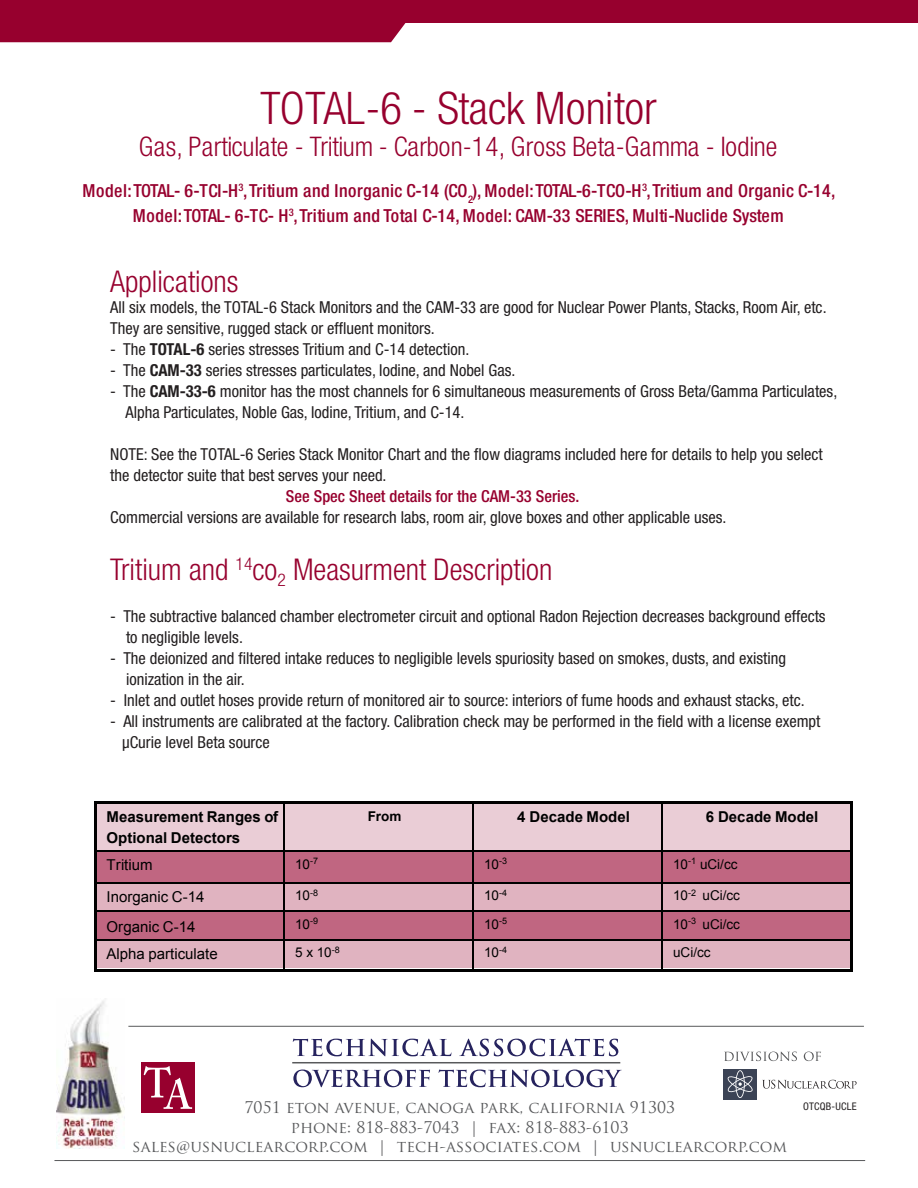
<style>
.page{position:relative;width:918px;height:1188px;background:#fff}
.page>*{position:absolute;margin:0;border:0;box-sizing:border-box;transform-origin:0 0}
.t1{font:300 condensed 45px "Helvetica Neue";letter-spacing:-.005em;color:#97002e}
.t2{font:300 condensed 30px "Helvetica Neue";color:#97002e}
.t3{font:300 condensed 27px "Helvetica Neue";color:#97002e}
.t4{font:500 condensed 18px/25.5px "Helvetica Neue";letter-spacing:.02em;color:#97002e;text-align:center}
.t5{font:condensed 16.5px/21px "Helvetica Neue";color:#231f20}
.t6{font:500 condensed 16.5px "Helvetica Neue";color:#97002e}
.t7{font:15.75px/19.5px "Trajan Pro";letter-spacing:.005em;color:#58595b;text-align:center}
.t8{font:700 15px/21px "Arial";color:#000}
.t9{font:15px "Arial";color:#000}
.t10{font:13.5px "Arial";letter-spacing:.005em;color:#000}
.t11{font:700 13.5px "Arial";color:#000}
.t12{font:condensed 10.5px "Helvetica Neue";letter-spacing:.02em;color:#231f20}
.s1{font-weight:700}
</style>
<div class="page">
<div style="left:723px;top:1069px;width:34px;height:30px;background:#3b4355"></div>
<svg style="left:727px;top:1070px;width:26px;height:28px"></svg>
<div style="left:0;top:23px;width:406px;height:19px;background:#97002e"></div>
<div style="left:0;top:0;width:918px;height:23px;background:#97002e"></div>
<hr style="left:54px;top:1160px;width:811px;height:1px;background:#58595b">
<img style="left:57px;top:1000px;width:67px;height:149px">
<svg style="left:293px;top:1039px;width:158px;height:17px"></svg>
<svg style="left:459px;top:1039px;width:159px;height:17px"></svg>
<svg style="left:293px;top:1070px;width:137px;height:17px"></svg>
<svg style="left:439px;top:1070px;width:183px;height:17px"></svg>
<hr style="left:292px;top:1062px;width:328px;height:1px;background:#58595b">
<hr style="left:128px;top:1026px;width:736px;height:1px;background:#58595b">
<div style="left:141px;top:1062px;width:54px;height:51px;background:#97002e"></div>
<svg style="left:144px;top:1066px;width:48px;height:43px"></svg>
<svg style="left:724px;top:1052px;width:73px;height:9px"></svg>
<svg style="left:804px;top:1052px;width:17px;height:9px"></svg>
<svg style="left:762px;top:1080px;width:95px;height:9px"></svg>
<div style="left:98px;top:804px;width:186px;height:47px;background:#eacdd6"></div>
<div style="left:285px;top:804px;width:187px;height:47px;background:#eacdd6"></div>
<div style="left:474px;top:804px;width:188px;height:47px;background:#eacdd6"></div>
<div style="left:663px;top:804px;width:187px;height:47px;background:#eacdd6"></div>
<svg style="left:94px;top:801px;width:4px;height:3px"></svg>
<hr style="left:98px;top:801px;width:186px;height:3px;background:#000">
<hr style="left:286px;top:801px;width:186px;height:3px;background:#000">
<svg style="left:472px;top:801px;width:4px;height:3px"></svg>
<hr style="left:476px;top:801px;width:186px;height:3px;background:#000">
<hr style="left:664px;top:801px;width:186px;height:3px;background:#000">
<svg style="left:94px;top:804px;width:4px;height:47px"></svg>
<hr style="left:284px;top:804px;width:1px;height:47px;background:#000">
<hr style="left:472px;top:804px;width:2px;height:47px;background:#000">
<hr style="left:662px;top:804px;width:1px;height:47px;background:#000">
<svg style="left:850px;top:804px;width:3px;height:47px"></svg>
<div style="left:98px;top:852px;width:186px;height:30px;background:#c06681"></div>
<div style="left:285px;top:852px;width:187px;height:30px;background:#c06681"></div>
<div style="left:474px;top:852px;width:188px;height:30px;background:#c06681"></div>
<div style="left:663px;top:852px;width:187px;height:30px;background:#c06681"></div>
<hr style="left:98px;top:851px;width:186px;height:1px;background:#000">
<hr style="left:285px;top:851px;width:187px;height:1px;background:#000">
<hr style="left:474px;top:851px;width:188px;height:1px;background:#000">
<hr style="left:663px;top:851px;width:187px;height:1px;background:#000">
<svg style="left:94px;top:852px;width:4px;height:30px"></svg>
<hr style="left:284px;top:852px;width:1px;height:30px;background:#000">
<hr style="left:472px;top:852px;width:2px;height:30px;background:#000">
<hr style="left:662px;top:852px;width:1px;height:30px;background:#000">
<svg style="left:850px;top:852px;width:3px;height:30px"></svg>
<div style="left:98px;top:884px;width:186px;height:27px;background:#e0b3c0"></div>
<div style="left:285px;top:884px;width:187px;height:27px;background:#e0b3c0"></div>
<div style="left:474px;top:884px;width:188px;height:27px;background:#e0b3c0"></div>
<div style="left:663px;top:884px;width:187px;height:27px;background:#e0b3c0"></div>
<hr style="left:98px;top:882px;width:186px;height:2px;background:#000">
<hr style="left:285px;top:882px;width:187px;height:2px;background:#000">
<hr style="left:474px;top:882px;width:188px;height:2px;background:#000">
<hr style="left:663px;top:882px;width:187px;height:2px;background:#000">
<svg style="left:94px;top:884px;width:4px;height:27px"></svg>
<hr style="left:472px;top:884px;width:2px;height:27px;background:#000">
<svg style="left:850px;top:884px;width:3px;height:27px"></svg>
<div style="left:98px;top:912px;width:186px;height:27px;background:#c06681"></div>
<div style="left:285px;top:912px;width:187px;height:27px;background:#c06681"></div>
<div style="left:474px;top:912px;width:188px;height:27px;background:#c06681"></div>
<div style="left:663px;top:912px;width:187px;height:27px;background:#c06681"></div>
<hr style="left:98px;top:911px;width:186px;height:1px;background:#000">
<hr style="left:285px;top:911px;width:187px;height:1px;background:#000">
<hr style="left:474px;top:911px;width:188px;height:1px;background:#000">
<hr style="left:663px;top:911px;width:187px;height:1px;background:#000">
<svg style="left:94px;top:912px;width:4px;height:27px"></svg>
<hr style="left:472px;top:912px;width:2px;height:27px;background:#000">
<svg style="left:850px;top:912px;width:3px;height:27px"></svg>
<div style="left:98px;top:941px;width:186px;height:27px;background:#e0b3c0"></div>
<div style="left:285px;top:941px;width:187px;height:27px;background:#e0b3c0"></div>
<div style="left:474px;top:941px;width:188px;height:27px;background:#e0b3c0"></div>
<div style="left:663px;top:941px;width:187px;height:27px;background:#e0b3c0"></div>
<hr style="left:98px;top:939px;width:186px;height:2px;background:#000">
<hr style="left:285px;top:939px;width:187px;height:2px;background:#000">
<hr style="left:474px;top:939px;width:188px;height:2px;background:#000">
<hr style="left:663px;top:939px;width:187px;height:2px;background:#000">
<svg style="left:94px;top:941px;width:4px;height:28px"></svg>
<svg style="left:94px;top:969px;width:4px;height:3px"></svg>
<hr style="left:98px;top:969px;width:186px;height:3px;background:#000">
<svg style="left:284px;top:882px;width:2px;height:90px"></svg>
<hr style="left:286px;top:969px;width:186px;height:3px;background:#000">
<hr style="left:472px;top:941px;width:2px;height:28px;background:#000">
<svg style="left:472px;top:969px;width:4px;height:3px"></svg>
<hr style="left:476px;top:969px;width:186px;height:3px;background:#000">
<svg style="left:662px;top:882px;width:2px;height:90px"></svg>
<hr style="left:664px;top:969px;width:186px;height:3px;background:#000">
<svg style="left:850px;top:941px;width:3px;height:28px"></svg>
<h1 class="t1" style="left:260px;top:82px;width:398px">TOTAL-6 - Stack Monitor</h1>
<h3 class="t3" style="left:139px;top:131px;width:640px">Gas, Particulate - Tritium - Carbon-14, Gross Beta-Gamma - Iodine</h3>
<p class="t4" style="left:83px;top:177px;width:754px">Model: TOTAL- 6-TCI-H<sup>3</sup>, Tritium and Inorganic C-14 (CO<sub>2</sub>), Model: TOTAL-6-TCO-H<sup>3</sup>, Tritium and Organic C-14,<br>Model: TOTAL- 6-TC- H<sup>3</sup>, Tritium and Total C-14, Model: CAM-33 SERIES, Multi-Nuclide System</p>
<h2 class="t2" style="left:110px;top:265px;width:130px">Applications</h2>
<p class="t5" style="left:110px;top:297px;width:718px">All six models, the TOTAL-6 Stack Monitors and the CAM-33 are good for Nuclear Power Plants, Stacks, Room Air, etc.<br>They are sensitive, rugged stack or effluent monitors.</p>
<p class="t5" style="left:110px;top:339px;width:361px">- The <span class="s1">TOTAL-6</span> series stresses Tritium and C-14 detection.</p>
<p class="t5" style="left:110px;top:360px;width:407px">- The <span class="s1">CAM-33</span> series stresses particulates, Iodine, and Nobel Gas.</p>
<p class="t5" style="left:125px;top:381px;width:713px;text-indent:-15px">- The <span class="s1">CAM-33-6</span> monitor has the most channels for 6 simultaneous measurements of Gross Beta/Gamma Particulates,<br>Alpha Particulates, Noble Gas, Iodine, Tritium, and C-14.</p>
<p class="t5" style="left:110px;top:444px;width:714px">NOTE: See the TOTAL-6 Series Stack Monitor Chart and the flow diagrams included here for details to help you select the detector suite that best serves your need.</p>
<p class="t6" style="left:286px;top:487px;width:295px">See Spec Sheet details for the CAM-33 Series.</p>
<p class="t5" style="left:110px;top:507px;width:618px">Commercial versions are available for research labs, room air, glove boxes and other applicable uses.</p>
<h2 class="t2" style="left:110px;top:553px;width:444px">Tritium and <sup>14</sup>co<sub>2</sub> Measurment Description</h2>
<p class="t5" style="left:126px;top:606px;width:701px;text-indent:-16px">- The subtractive balanced chamber electrometer circuit and optional Radon Rejection decreases background effects to negligible levels.</p>
<p class="t5" style="left:126px;top:648px;width:662px;text-indent:-16px">- The deionized and filtered intake reduces to negligible levels spuriosity based on smokes, dusts, and existing ionization in the air.</p>
<p class="t5" style="left:110px;top:690px;width:696px">- Inlet and outlet hoses provide return of monitored air to source: interiors of fume hoods and exhaust stacks, etc.</p>
<p class="t5" style="left:122px;top:711px;width:700px;text-indent:-12px">- All instruments are calibrated at the factory. Calibration check may be performed in the field with a license exempt µCurie level Beta source</p>
<p class="t8" style="left:107px;top:807px;width:173px">Measurement Ranges of<br>Optional Detectors</p>
<p class="t11" style="left:368px;top:807px;width:35px">From</p>
<p class="t8" style="left:517px;top:807px;width:114px">4 Decade Model</p>
<p class="t8" style="left:706px;top:807px;width:114px">6 Decade Model</p>
<p class="t9" style="left:107px;top:855px;width:47px">Tritium</p>
<p class="t10" style="left:295px;top:855px;width:25px">10<sup>-7</sup></p>
<p class="t10" style="left:484px;top:855px;width:25px">10<sup>-3</sup></p>
<p class="t10" style="left:673px;top:855px;width:66px">10<sup>-1</sup> uCi/cc</p>
<p class="t9" style="left:107px;top:887px;width:99px">Inorganic C-14</p>
<p class="t10" style="left:295px;top:887px;width:25px">10<sup>-8</sup></p>
<p class="t10" style="left:484px;top:887px;width:25px">10<sup>-4</sup></p>
<p class="t10" style="left:673px;top:887px;width:68px">10<sup>-2</sup> uCi/cc</p>
<p class="t9" style="left:107px;top:917px;width:90px">Organic C-14</p>
<p class="t10" style="left:295px;top:915px;width:25px">10<sup>-9</sup></p>
<p class="t10" style="left:484px;top:915px;width:25px">10<sup>-5</sup></p>
<p class="t10" style="left:673px;top:915px;width:68px">10<sup>-3</sup> uCi/cc</p>
<p class="t9" style="left:107px;top:944px;width:113px">Alpha particulate</p>
<p class="t10" style="left:295px;top:944px;width:46px">5 x 10<sup>-8</sup></p>
<p class="t10" style="left:484px;top:944px;width:25px">10<sup>-4</sup></p>
<p class="t10" style="left:673px;top:944px;width:39px">uCi/cc</p>
<p class="t7" style="left:245px;top:1098px;width:432px">7051 ETON AVENUE, CANOGA PARK, CALIFORNIA 91303</p>
<p class="t12" style="left:803px;top:1100px;width:55px">OTCQB-UCLE</p>
<p class="t7" style="left:132px;top:1117px;width:656px">PHONE: 818-883-7043 | FAX: 818-883-6103<br>SALES@USNUCLEARCORP.COM | TECH-ASSOCIATES.COM | USNUCLEARCORP.COM</p>
</div>
